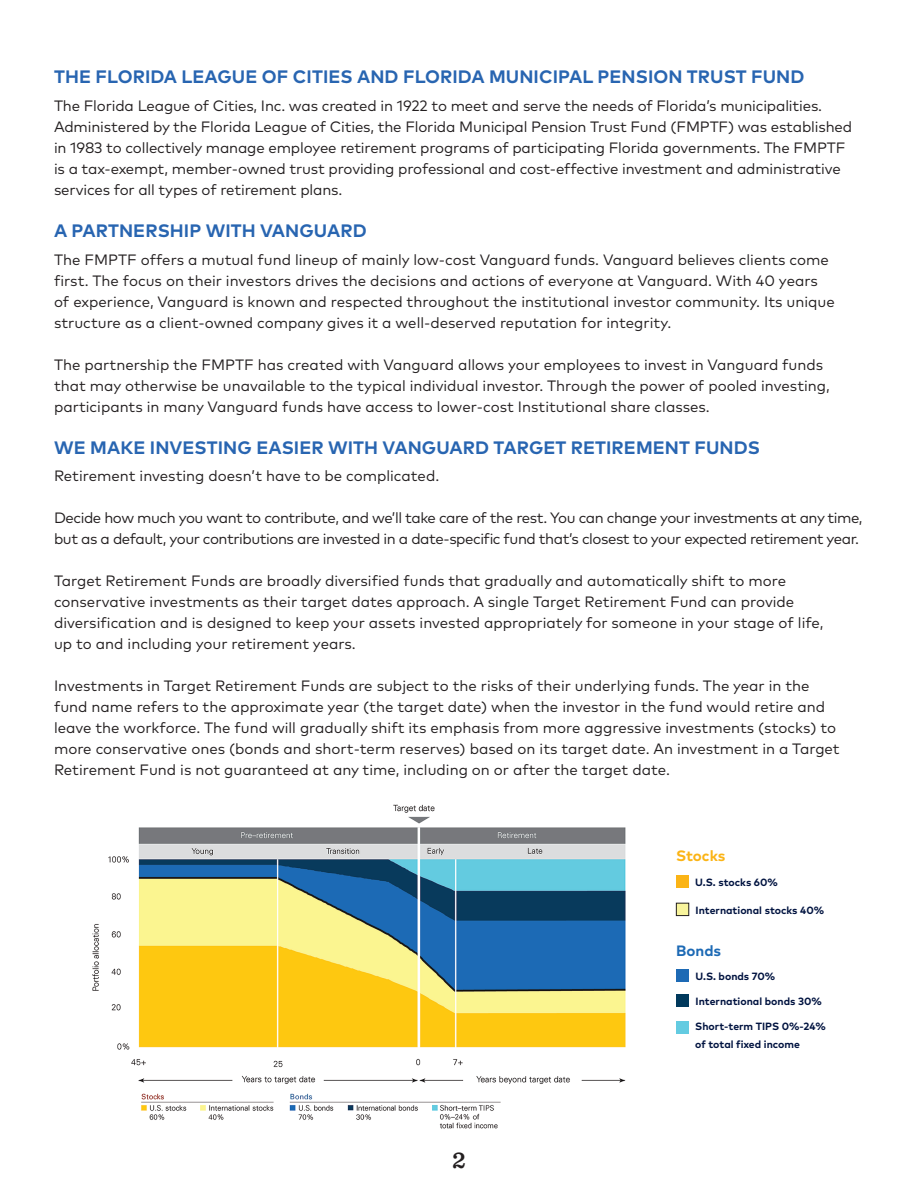
<style>
.page{position:relative;width:918px;height:1188px;background:#fff}
.page>*{position:absolute;margin:0;border:0;box-sizing:border-box;transform-origin:0 0}
.t1{font:600 24px "Sentinel";color:#231f20}
.t2{font:700 18px "Mark Pro";letter-spacing:.005em;color:#2865b1}
.t3{font:15px/21px "Mark Pro";color:#231f20}
.t4{font:15px/21px "Mark Pro";letter-spacing:-.03em;color:#231f20}
.t5{font:700 15px "Mark Pro";color:#fbb416}
.t6{font:700 15px "Mark Pro";color:#1d6ab5}
.t7{font:700 10.5px/18px "Mark Pro";color:#001340}
</style>
<div class="page">
<div style="left:676px;top:875px;width:12px;height:13px;background:#fbb416"></div>
<div style="left:676px;top:970px;width:13px;height:12px;background:#1d6ab5"></div>
<div style="left:676px;top:903px;width:13px;height:13px;background:#f8f49c"></div>
<div style="left:676px;top:903px;width:13px;height:13px;border:1px solid #231f20"></div>
<div style="left:676px;top:995px;width:13px;height:12px;background:#00395c"></div>
<div style="left:676px;top:1021px;width:12px;height:13px;background:#63cbe1"></div>
<img style="left:92px;top:804px;width:534px;height:325px">
<svg style="left:435px;top:804px;width:6px;height:5px"></svg>
<p class="t2" style="left:54px;top:63px;width:752px">THE FLORIDA LEAGUE OF CITIES AND FLORIDA MUNICIPAL PENSION TRUST FUND</p>
<p class="t3" style="left:54px;top:94px;width:800px">The Florida League of Cities, Inc. was created in 1922 to meet and serve the needs of Florida’s municipalities.<br>Administered by the Florida League of Cities, the Florida Municipal Pension Trust Fund (FMPTF) was established in 1983 to collectively manage employee retirement programs of participating Florida governments. The FMPTF is a tax-exempt, member-owned trust providing professional and cost-effective investment and administrative services for all types of retirement plans.</p>
<p class="t2" style="left:54px;top:217px;width:314px">A PARTNERSHIP WITH VANGUARD</p>
<p class="t3" style="left:54px;top:248px;width:782px">The FMPTF offers a mutual fund lineup of mainly low-cost Vanguard funds. Vanguard believes clients come first. The focus on their investors drives the decisions and actions of everyone at Vanguard. With 40 years of experience, Vanguard is known and respected throughout the institutional investor community. Its unique structure as a client-owned company gives it a well-deserved reputation for integrity.</p>
<p class="t3" style="left:54px;top:353px;width:777px">The partnership the FMPTF has created with Vanguard allows your employees to invest in Vanguard funds that may otherwise be unavailable to the typical individual investor. Through the power of pooled investing, participants in many Vanguard funds have access to lower-cost Institutional share classes.</p>
<p class="t2" style="left:54px;top:434px;width:707px">WE MAKE INVESTING EASIER WITH VANGUARD TARGET RETIREMENT FUNDS</p>
<p class="t3" style="left:54px;top:464px;width:387px">Retirement investing doesn’t have to be complicated.</p>
<p class="t4" style="left:54px;top:506px;width:810px">Decide how much you want to contribute, and we’ll take care of the rest. You can change your investments at any time, but as a default, your contributions are invested in a date-specific fund that’s closest to your expected retirement year.</p>
<p class="t3" style="left:54px;top:569px;width:771px">Target Retirement Funds are broadly diversified funds that gradually and automatically shift to more conservative investments as their target dates approach. A single Target Retirement Fund can provide diversification and is designed to keep your assets invested appropriately for someone in your stage of life, up to and including your retirement years.</p>
<p class="t3" style="left:54px;top:674px;width:787px">Investments in Target Retirement Funds are subject to the risks of their underlying funds. The year in the fund name refers to the approximate year (the target date) when the investor in the fund would retire and leave the workforce. The fund will gradually shift its emphasis from more aggressive investments (stocks) to more conservative ones (bonds and short-term reserves) based on its target date. An investment in a Target Retirement Fund is not guaranteed at any time, including on or after the target date.</p>
<h1 class="t1" style="left:452px;top:1141px;width:15px">2</h1>
<p class="t5" style="left:676px;top:844px;width:51px">Stocks</p>
<p class="t7" style="left:695px;top:872px;width:84px">U.S. stocks 60%</p>
<p class="t7" style="left:696px;top:900px;width:130px">International stocks 40%</p>
<p class="t6" style="left:676px;top:939px;width:47px">Bonds</p>
<p class="t7" style="left:695px;top:967px;width:81px">U.S. bonds 70%</p>
<p class="t7" style="left:696px;top:991px;width:128px">International bonds 30%</p>
<p class="t7" style="left:695px;top:1016px;width:132px">Short-term TIPS 0%-24% of total fixed income</p>
</div>
